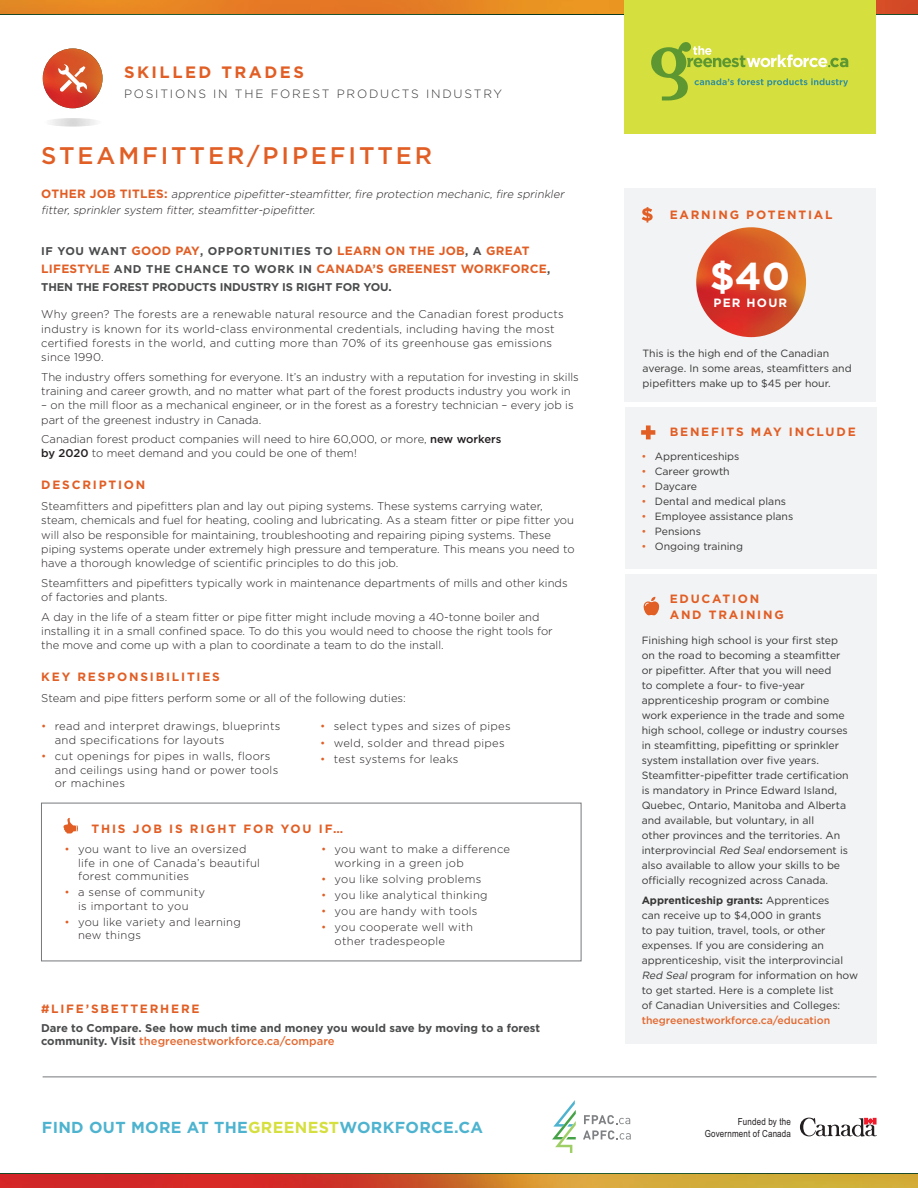
<style>
.page{position:relative;width:918px;height:1188px;background:#fff}
.page>*{position:absolute;margin:0;border:0;box-sizing:border-box;transform-origin:0 0}
.t1{font:700 38.85px "Gotham";color:#fff}
.t2{font:500 24px "Gotham";letter-spacing:.12em;color:#e15e25}
.t3{font:700 16.5px "Gotham";letter-spacing:.15em;color:#e15e25}
.t4{font:700 15.9px "Gotham";letter-spacing:.02em;color:#4db3cf}
.t5{font:700 12px/16.5px "Gotham";letter-spacing:.15em;color:#e15e25}
.t6{font:700 12px "Gotham";letter-spacing:.02em;color:#e15e25}
.t7{font:300 12px "Gotham";letter-spacing:.15em;color:#363536}
.t8{font:700 12px "Gotham";letter-spacing:.1em;color:#fff}
.t9{font:300 11.25px/14.2px "Gotham";color:#231f20}
.t10{font:300 11.25px/13.5px "Gotham";letter-spacing:.025em;color:#231f20}
.t11{font:300 11.25px/14.2px "Gotham";letter-spacing:.02em;color:#231f20}
.t12{font:700 11.25px/13.5px "Gotham";letter-spacing:-.01em;color:#4b4c4d}
.t13{font:italic 300 11.25px/15.8px "Gotham";color:#231f20}
.t14{font:700 11.25px "Gotham";letter-spacing:.05em;color:#4b4c4d}
.t15{font:10.5px/15px "Gotham";color:#363536}
.t16{font:500 10.5px "Gotham";color:#e3682f}
.t17{font:9.75px/11.7px "Arial Narrow";letter-spacing:.015em;color:#231f20;text-align:right}
.s1{font-weight:700;font-style:normal;font-size:12px;color:#e15e25}
.s2{font-size:12px;color:#e15e25}
.s3{font-size:11.25px;color:#4b4c4d}
.s4{color:#363536}
.s5{font-weight:500}
.s6{color:#e15e25}
.s7{font-weight:500;color:#e3682f}
.s8{color:#e3682f}
.s9{font-style:italic}
.s10{font-weight:700}
.s11{color:#d5df3e}
</style>
<div class="page">
<div style="left:41px;top:803px;width:540px;height:158px;border:1px solid #76787b"></div>
<div style="left:625px;top:408px;width:252px;height:161px;background:#f2f3f4"></div>
<div style="left:625px;top:189px;width:251px;height:213px;background:#f2f3f4"></div>
<div style="left:625px;top:574px;width:252px;height:470px;background:#f2f3f4"></div>
<img style="left:696px;top:227px;width:110px;height:110px;border-radius:55px">
<svg style="left:641px;top:425px;width:14px;height:14px"></svg>
<svg style="left:642px;top:207px;width:11px;height:16px"></svg>
<svg style="left:643px;top:597px;width:17px;height:18px"></svg>
<img style="left:0;top:1173px;width:918px;height:1px">
<svg style="left:0;top:0;width:918px;height:14px;background:#e58023"></svg>
<img style="left:0;top:1174px;width:918px;height:14px">
<img style="left:43px;top:48px;width:60px;height:60px;border-radius:30px">
<svg style="left:43px;top:118px;width:60px;height:9px"></svg>
<svg style="left:58px;top:64px;width:29px;height:29px"></svg>
<svg style="left:63px;top:818px;width:15px;height:15px"></svg>
<div style="left:625px;top:0;width:251px;height:133px;background:#d5df3e"></div>
<svg style="left:651px;top:42px;width:197px;height:58px"></svg>
<svg style="left:552px;top:1100px;width:24px;height:53px"></svg>
<svg style="left:584px;top:1115px;width:46px;height:9px"></svg>
<svg style="left:583px;top:1130px;width:48px;height:10px"></svg>
<hr style="left:43px;top:1077px;width:834px;height:1px;background:#76787b">
<svg style="left:800px;top:1117px;width:77px;height:20px"></svg>
<h3 class="t3" style="left:124px;top:62px;width:181px">SKILLED TRADES</h3>
<p class="t7" style="left:124px;top:86px;width:380px">POSITIONS IN THE FOREST PRODUCTS INDUSTRY</p>
<h2 class="t2" style="left:41px;top:140px;width:392px">STEAMFITTER/PIPEFITTER</h2>
<p class="t13" style="left:41px;top:186px;width:527px"><span class="s1">O T H E R J O B T I T L E S :</span> apprentice pipefitter-steamfitter, fire protection mechanic, fire sprinkler fitter, sprinkler system fitter, steamfitter-pipefitter.</p>
<p class="t14" style="left:41px;top:243px;width:490px">IF YOU WANT <span class="s2">GOOD PAY</span>, OPPORTUNITIES TO <span class="s2">LEARN ON THE JOB</span>, A <span class="s2">GREAT</span></p>
<p class="t6" style="left:41px;top:260px;width:511px">LIFESTYLE <span class="s3">AND THE CHANCE TO WORK IN</span> CANADA’S GREENEST WORKFORCE<span class="s3">,</span></p>
<p class="t12" style="left:41px;top:280px;width:352px">THEN THE FOREST PRODUCTS INDUSTRY IS RIGHT FOR YOU<span class="s4">.</span></p>
<p class="t11" style="left:41px;top:307px;width:524px">Why green? The forests are a renewable natural resource and the Canadian forest products industry is known for its world-class environmental credentials, including having the most certified forests in the world, and cutting more than 70% of its greenhouse gas emissions since 1990.</p>
<p class="t9" style="left:41px;top:369px;width:539px">The industry offers something for everyone. It’s an industry with a reputation for investing in skills training and career growth, and no matter what part of the forest products industry you work in</p>
<p class="t9" style="left:41px;top:398px;width:534px">– on the mill floor as a mechanical engineer, or in the forest as a forestry technician – every job is part of the greenest industry in Canada.</p>
<p class="t9" style="left:41px;top:432px;width:462px">Canadian forest product companies will need to hire 60,000, or more, <span class="s5">new workers by 2020</span> to meet demand and you could be one of them!</p>
<p class="t5" style="left:41px;top:476px;width:106px">DESCRIPTION</p>
<p class="t9" style="left:41px;top:499px;width:535px">Steamfitters and pipefitters plan and lay out piping systems. These systems carrying water, steam, chemicals and fuel for heating, cooling and lubricating. As a steam fitter or pipe fitter you will also be responsible for maintaining, troubleshooting and repairing piping systems. These piping systems operate under extremely high pressure and temperature. This means you need to have a thorough knowledge of scientific principles to do this job.</p>
<p class="t9" style="left:41px;top:575px;width:528px">Steamfitters and pipefitters typically work in maintenance departments of mills and other kinds of factories and plants.</p>
<p class="t9" style="left:41px;top:609px;width:513px">A day in the life of a steam fitter or pipe fitter might include moving a 40-tonne boiler and installing it in a small confined space. To do this you would need to choose the right tools for the move and come up with a plan to coordinate a team to do the install.</p>
<p class="t5" style="left:41px;top:668px;width:180px">KEY RESPONSIBILITIES</p>
<p class="t9" style="left:41px;top:690px;width:366px">Steam and pipe fitters perform some or all of the following duties:</p>
<p class="t10" style="left:55px;top:719px;width:227px;text-indent:-14px"><span class="s6">•</span> read and interpret drawings, blueprints and specifications for layouts</p>
<p class="t10" style="left:55px;top:749px;width:225px;text-indent:-14px"><span class="s6">•</span> cut openings for pipes in walls, floors and ceilings using hand or power tools or machines</p>
<p class="t10" style="left:320px;top:719px;width:192px"><span class="s6">•</span> select types and sizes of pipes</p>
<p class="t10" style="left:320px;top:736px;width:186px"><span class="s6">•</span> weld, solder and thread pipes</p>
<p class="t10" style="left:320px;top:752px;width:140px"><span class="s6">•</span> test systems for leaks</p>
<p class="t5" style="left:92px;top:820px;width:253px">THIS JOB IS RIGHT FOR YOU IF…</p>
<p class="t10" style="left:78px;top:842px;width:183px;text-indent:-14px"><span class="s6">•</span> you want to live an oversized life in one of Canada’s beautiful forest communities</p>
<p class="t10" style="left:65px;top:885px;width:142px;text-align:center"><span class="s6">•</span> a sense of community is important to you</p>
<p class="t10" style="left:78px;top:915px;width:164px;text-indent:-14px"><span class="s6">•</span> you like variety and learning new things</p>
<p class="t10" style="left:335px;top:842px;width:177px;text-indent:-14px"><span class="s6">•</span> you want to make a difference working in a green job</p>
<p class="t10" style="left:321px;top:872px;width:162px"><span class="s6">•</span> you like solving problems</p>
<p class="t10" style="left:321px;top:888px;width:168px"><span class="s6">•</span> you like analytical thinking</p>
<p class="t10" style="left:321px;top:904px;width:158px"><span class="s6">•</span> you are handy with tools</p>
<p class="t10" style="left:335px;top:920px;width:140px;text-indent:-14px"><span class="s6">•</span> you cooperate well with other tradespeople</p>
<p class="t5" style="left:41px;top:1000px;width:160px">#LIFE’SBETTERHERE</p>
<p class="t12" style="left:41px;top:1021px;width:501px">Dare to Compare. See how much time and money you would save by moving to a forest community. Visit <span class="s7">thegreenestworkforce.ca/compare</span></p>
<p class="t5" style="left:670px;top:207px;width:164px">EARNING POTENTIAL</p>
<h1 class="t1" style="left:710px;top:251px;width:82px">$40</h1>
<p class="t8" style="left:714px;top:295px;width:75px">PER HOUR</p>
<p class="t15" style="left:643px;top:345px;width:211px">This is the high end of the Canadian average. In some areas, steamfitters and pipefitters make up to $45 per hour.</p>
<p class="t5" style="left:670px;top:424px;width:188px">BENEFITS MAY INCLUDE</p>
<p class="t15" style="left:641px;top:449px;width:100px"><span class="s8">•</span> Apprenticeships</p>
<p class="t15" style="left:641px;top:464px;width:90px"><span class="s8">•</span> Career growth</p>
<p class="t15" style="left:641px;top:479px;width:57px"><span class="s8">•</span> Daycare</p>
<p class="t15" style="left:641px;top:494px;width:146px"><span class="s8">•</span> Dental and medical plans</p>
<p class="t15" style="left:641px;top:509px;width:154px"><span class="s8">•</span> Employee assistance plans</p>
<p class="t15" style="left:641px;top:524px;width:61px"><span class="s8">•</span> Pensions</p>
<p class="t15" style="left:641px;top:539px;width:103px"><span class="s8">•</span> Ongoing training</p>
<p class="t5" style="left:670px;top:590px;width:116px">EDUCATION<br>AND TRAINING</p>
<p class="t15" style="left:642px;top:633px;width:209px">Finishing high school is your first step on the road to becoming a steamfitter or pipefitter. After that you will need<br>to complete a four- to five-year apprenticeship program or combine work experience in the trade and some high school, college or industry courses in steamfitting, pipefitting or sprinkler system installation over five years.<br>Steamfitter-pipefitter trade certification is mandatory in Prince Edward Island, Quebec, Ontario, Manitoba and Alberta and available, but voluntary, in all<br>other provinces and the territories. An interprovincial <span class="s9">Red Seal</span> endorsement is also available to allow your skills to be officially recognized across Canada.</p>
<p class="t15" style="left:642px;top:893px;width:218px"><span class="s10">Apprenticeship grants:</span> Apprentices<br>can receive up to $4,000 in grants<br>to pay tuition, travel, tools, or other expenses. If you are considering an apprenticeship, visit the interprovincial <span class="s9">Red Seal</span> program for information on how to get started. Here is a complete list<br>of Canadian Universities and Colleges:</p>
<p class="t16" style="left:642px;top:1014px;width:190px">thegreenestworkforce.ca/education</p>
<h3 class="t4" style="left:42px;top:1116px;width:443px">FIND OUT MORE AT THE<span class="s11">GREENEST</span>WORKFORCE.CA</h3>
<p class="t17" style="left:705px;top:1115px;width:88px">Funded by the<br>Government of Canada</p>
</div>
